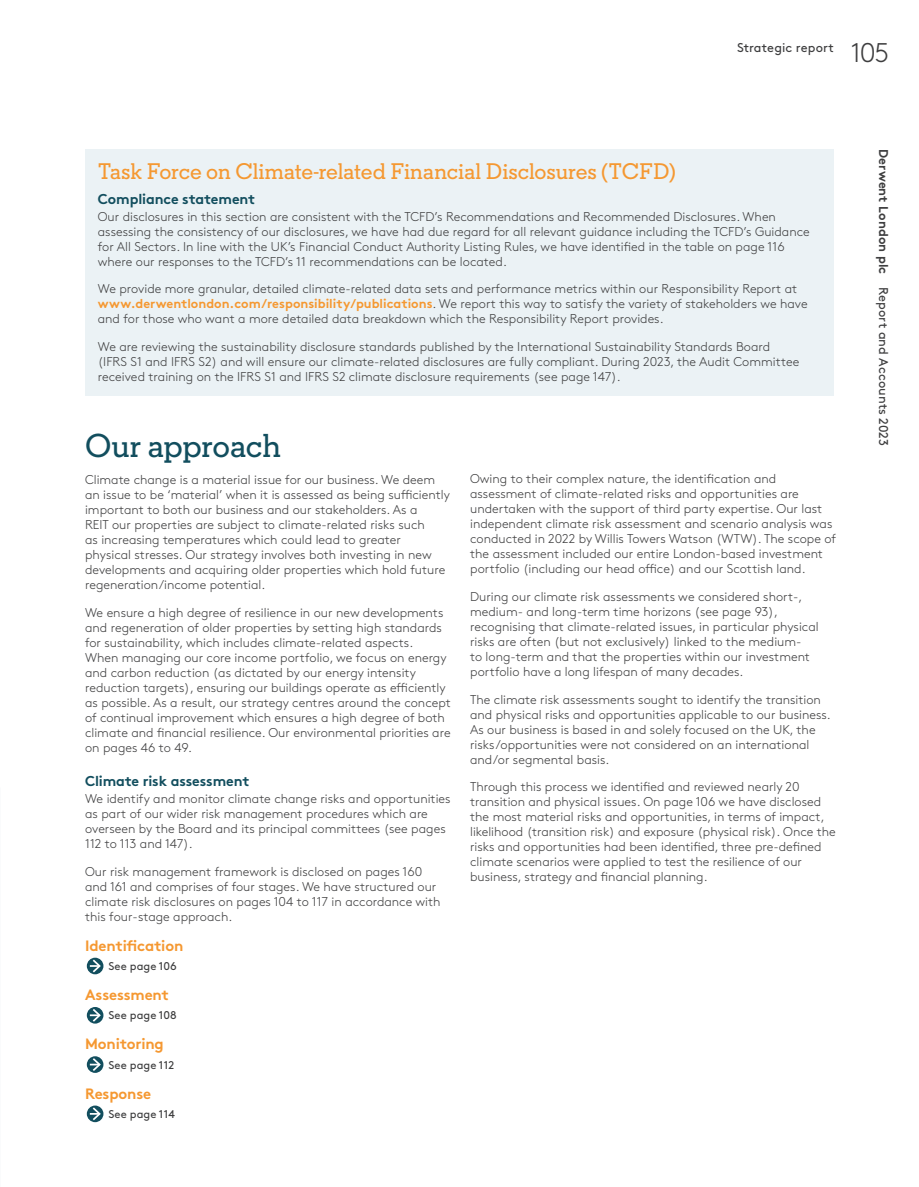
<style>
.page{position:relative;width:919px;height:1187px;background:#fff}
.page>*{position:absolute;margin:0;border:0;box-sizing:border-box;transform-origin:0 0}
.t1{font:500 33px "Regular SLAB";letter-spacing:-.01em;color:#124e5e}
.t2{font:300 27px "Brown Std";color:#3e3e3f}
.t3{font:500 22.5px "Regular SLAB";letter-spacing:-.01em;color:#f59831}
.t4{font:700 15px "Brown Std";letter-spacing:-.01em;color:#f59831}
.t5{font:700 14.25px "Brown Std";letter-spacing:-.01em;color:#124e5e}
.t6{font:300 12.75px/15px "Brown Std";color:#3e3e3f}
.t7{font:12.75px "Brown Std";letter-spacing:.01em;color:#3e3e3f}
.t8{font:11.25px "Brown Std";color:#3e3e3f}
.s1{font-weight:700;color:#f59831}
.s2{font-weight:700}
</style>
<div class="page">
<hr style="left:0;top:0;width:1px;height:514px;background:#231f20">
<div style="left:85px;top:149px;width:748px;height:246px;background:#ebf2f5"></div>
<svg style="left:86px;top:956px;width:18px;height:19px"></svg>
<div style="left:85px;top:955px;width:20px;height:20px;border:2px solid #fff;border-radius:50%"></div>
<svg style="left:90px;top:957px;width:12px;height:17px"></svg>
<svg style="left:86px;top:1006px;width:18px;height:18px"></svg>
<div style="left:85px;top:1005px;width:20px;height:20px;border:2px solid #fff;border-radius:50%"></div>
<svg style="left:90px;top:1006px;width:12px;height:17px"></svg>
<svg style="left:86px;top:1055px;width:18px;height:18px"></svg>
<div style="left:85px;top:1054px;width:20px;height:20px;border:2px solid #fff;border-radius:50%"></div>
<svg style="left:90px;top:1056px;width:12px;height:16px"></svg>
<svg style="left:86px;top:1104px;width:18px;height:18px"></svg>
<div style="left:85px;top:1103px;width:20px;height:20px;border:2px solid #fff;border-radius:50%"></div>
<svg style="left:90px;top:1105px;width:12px;height:16px"></svg>
<p class="t7" style="left:737px;top:40px;width:98px">Strategic report</p>
<h2 class="t2" style="left:850px;top:37px;width:40px">105</h2>
<h3 class="t3" style="left:98px;top:156px;width:579px">Task Force on Climate-related Financial Disclosures (TCFD)</h3>
<p class="t5" style="left:98px;top:190px;width:159px">Compliance statement</p>
<p class="t6" style="left:98px;top:209px;width:713px">Our disclosures in this section are consistent with the TCFD’s Recommendations and Recommended Disclosures. When assessing the consistency of our disclosures, we have had due regard for all relevant guidance including the TCFD’s Guidance for All Sectors. In line with the UK’s Financial Conduct Authority Listing Rules, we have identified in the table on page 116 where our responses to the TCFD’s 11 recommendations can be located.</p>
<p class="t6" style="left:98px;top:282px;width:711px">We provide more granular, detailed climate-related data sets and performance metrics within our Responsibility Report at <span class="s1">www.derwentlondon.com/responsibility/publications</span>. We report this way to satisfy the variety of stakeholders we have and for those who want a more detailed data breakdown which the Responsibility Report provides.</p>
<p class="t6" style="left:98px;top:339px;width:703px">We are reviewing the sustainability disclosure standards published by the International Sustainability Standards Board (IFRS S1 and IFRS S2) and will ensure our climate-related disclosures are fully compliant. During 2023, the Audit Committee received training on the IFRS S1 and IFRS S2 climate disclosure requirements (see page 147).</p>
<h1 class="t1" style="left:85px;top:424px;width:197px">Our approach</h1>
<p class="t6" style="left:85px;top:472px;width:366px">Climate change is a material issue for our business. We deem an issue to be ‘material’ when it is assessed as being sufficiently important to both our business and our stakeholders. As a<br>REIT our properties are subject to climate-related risks such<br>as increasing temperatures which could lead to greater physical stresses. Our strategy involves both investing in new developments and acquiring older properties which hold future regeneration/income potential.</p>
<p class="t6" style="left:85px;top:605px;width:367px">We ensure a high degree of resilience in our new developments and regeneration of older properties by setting high standards for sustainability, which includes climate-related aspects.<br>When managing our core income portfolio, we focus on energy and carbon reduction (as dictated by our energy intensity reduction targets), ensuring our buildings operate as efficiently as possible. As a result, our strategy centres around the concept of continual improvement which ensures a high degree of both climate and financial resilience. Our environmental priorities are on pages 46 to 49.</p>
<p class="t5" style="left:85px;top:772px;width:166px">Climate risk assessment</p>
<p class="t6" style="left:85px;top:791px;width:367px">We identify and monitor climate change risks and opportunities as part of our wider risk management procedures which are overseen by the Board and its principal committees (see pages 112 to 113 and 147).</p>
<p class="t6" style="left:85px;top:864px;width:357px">Our risk management framework is disclosed on pages 160 and 161 and comprises of four stages. We have structured our climate risk disclosures on pages 104 to 117 in accordance with this four-stage approach.</p>
<p class="t4" style="left:85px;top:936px;width:100px">Identification</p>
<p class="t8" style="left:109px;top:959px;width:70px">See page 106</p>
<p class="t4" style="left:85px;top:985px;width:85px">Assessment</p>
<p class="t8" style="left:109px;top:1008px;width:70px">See page 108</p>
<p class="t4" style="left:85px;top:1034px;width:80px">Monitoring</p>
<p class="t8" style="left:109px;top:1058px;width:67px">See page 112</p>
<p class="t4" style="left:85px;top:1084px;width:68px">Response</p>
<p class="t8" style="left:109px;top:1107px;width:68px">See page 114</p>
<p class="t6" style="left:470px;top:471px;width:367px">Owing to their complex nature, the identification and assessment of climate-related risks and opportunities are undertaken with the support of third party expertise. Our last independent climate risk assessment and scenario analysis was conducted in 2022 by Willis Towers Watson (WTW). The scope of the assessment included our entire London-based investment portfolio (including our head office) and our Scottish land.</p>
<p class="t6" style="left:470px;top:589px;width:350px">During our climate risk assessments we considered short-, medium- and long-term time horizons (see page 93), recognising that climate-related issues, in particular physical risks are often (but not exclusively) linked to the medium-<br>to long-term and that the properties within our investment portfolio have a long lifespan of many decades.</p>
<p class="t6" style="left:470px;top:691px;width:362px">The climate risk assessments sought to identify the transition and physical risks and opportunities applicable to our business.<br>As our business is based in and solely focused on the UK, the risks/opportunities were not considered on an international and/or segmental basis.</p>
<p class="t6" style="left:470px;top:779px;width:367px">Through this process we identified and reviewed nearly 20 transition and physical issues. On page 106 we have disclosed the most material risks and opportunities, in terms of impact, likelihood (transition risk) and exposure (physical risk). Once the risks and opportunities had been identified, three pre-defined climate scenarios were applied to test the resilience of our business, strategy and financial planning.</p>
<p class="t7" style="left:890px;top:149px;width:298px;rotate:90deg"><span class="s2">Derwent London plc</span> Report and Accounts 2023</p>
</div>
